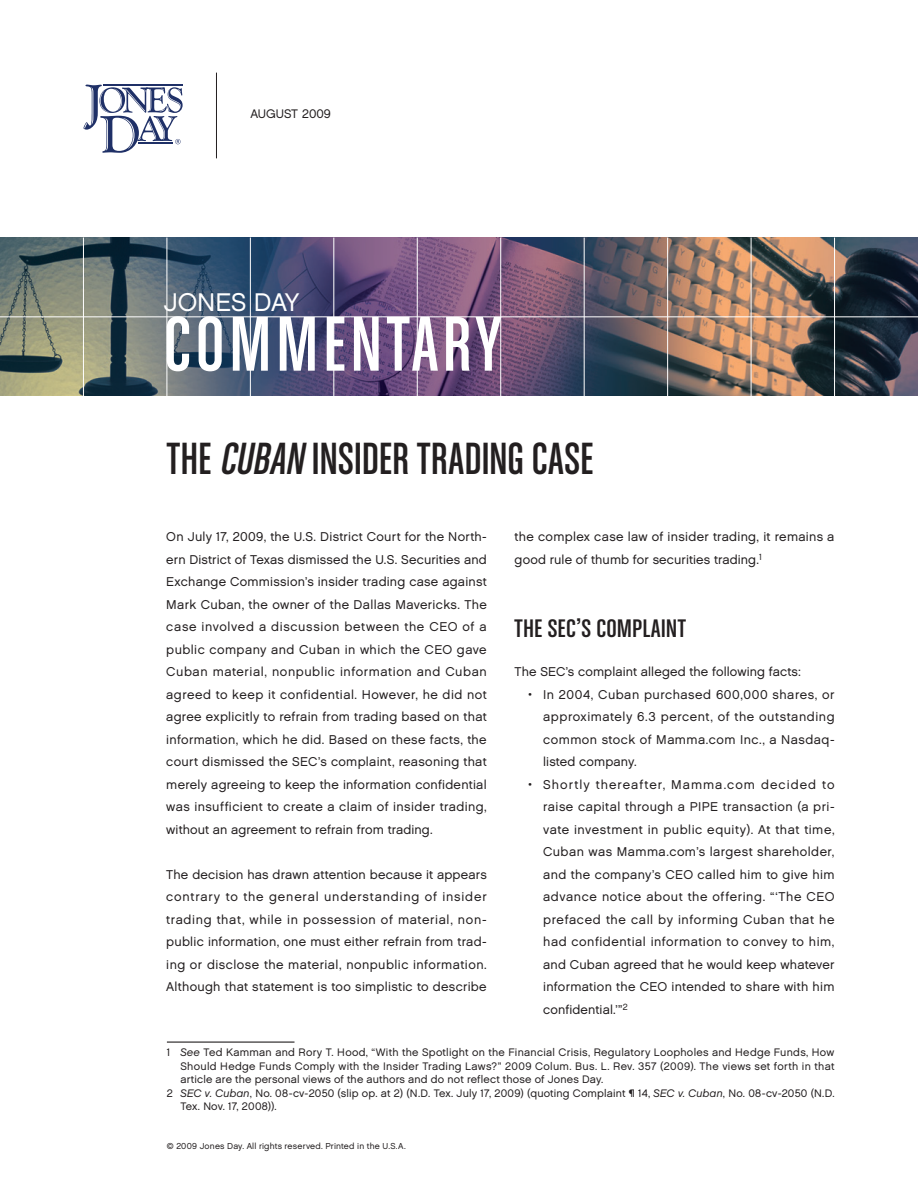
<style>
.page{position:relative;width:918px;height:1188px;background:#fff}
.page>*{position:absolute;margin:0;border:0;box-sizing:border-box;transform-origin:0 0}
.t1{font:82.5px "Chalet Comprime Cologne Sixty";letter-spacing:.055em;color:#fff}
.t2{font:48px "Chalet Comprime Cologne Sixty";letter-spacing:-.005em;color:#231f20}
.t3{font:27px "Chalet Comprime Cologne Sixty";letter-spacing:.005em;color:#231f20;scale:1.1 1}
.t4{font:25.5px "Chalet London Nineteen Sixty";letter-spacing:-.005em;color:#fff}
.t5{font:12.75px/22.5px "Chalet London Nineteen Sixty";letter-spacing:.015em;color:#231f20;text-align:justify}
.t6{font:12.3px "Chalet London Nineteen Sixty";color:#231f20}
.t7{font:10.8px "Chalet London Nineteen Sixty";letter-spacing:.02em;color:#231f20}
.t8{font:8.7px "Chalet London Nineteen Sixty";letter-spacing:.02em;color:#231f20}
.s1{font-style:italic}
.s2{font-family:"Chalet Oblique London"}
</style>
<div class="page">
<img style="left:0;top:237px;width:918px;height:158px">
<hr style="left:167px;top:238px;width:1px;height:160px;background:#fff">
<hr style="left:83px;top:238px;width:1px;height:160px;background:#fff">
<hr style="left:250px;top:238px;width:1px;height:160px;background:#fff">
<hr style="left:334px;top:238px;width:1px;height:160px;background:#fff">
<hr style="left:417px;top:238px;width:1px;height:160px;background:#fff">
<hr style="left:500px;top:238px;width:1px;height:160px;background:#fff">
<hr style="left:584px;top:238px;width:1px;height:160px;background:#fff">
<hr style="left:667px;top:238px;width:1px;height:160px;background:#fff">
<hr style="left:751px;top:238px;width:1px;height:160px;background:#fff">
<hr style="left:834px;top:238px;width:1px;height:160px;background:#fff">
<hr style="left:0;top:317px;width:918px;height:1px;background:#fff">
<hr style="left:216px;top:73px;width:1px;height:85px;background:#231f20">
<svg style="left:83px;top:85px;width:100px;height:68px"></svg>
<hr style="left:167px;top:1042px;width:128px;height:1px;background:#231f20">
<p class="t6" style="left:250px;top:106px;width:34px">August</p>
<p class="t6" style="left:302px;top:106px;width:30px">2009</p>
<h3 class="t4" style="left:164px;top:286px;width:137px">JONES DAY</h3>
<h1 class="t1" style="left:164px;top:299px;width:339px">COMMENTARY</h1>
<h2 class="t2" style="left:167px;top:432px;width:398px">THE <span class="s1">CUBAN</span> INSIDER TRADING CASE</h2>
<p class="t5" style="left:166px;top:526px;width:322px">On July 17, 2009, the U.S. District Court for the North&shy;ern District of Texas dismissed the U.S. Securities and Exchange Commission’s insider trading case against Mark Cuban, the owner of the Dallas Mavericks. The case involved a discussion between the CEO of a public company and Cuban in which the CEO gave Cuban material, nonpublic information and Cuban agreed to keep it confidential. However, he did not agree explicitly to refrain from trading based on that information, which he did. Based on these facts, the court dismissed the SEC’s complaint, reasoning that merely agreeing to keep the information confidential was insufficient to create a claim of insider trading, without an agreement to refrain from trading.</p>
<p class="t5" style="left:166px;top:863px;width:322px">The decision has drawn attention because it appears contrary to the general understanding of insider trading that, while in possession of material, non&shy;public information, one must either refrain from trad&shy;ing or disclose the material, nonpublic information.<br>Although that statement is too simplistic to describe</p>
<p class="t5" style="left:515px;top:526px;width:321px">the complex case law of insider trading, it remains a good rule of thumb for securities trading.<sup>1</sup></p>
<h3 class="t3" style="left:515px;top:613px;width:148px">THE SEC’S COMPLAINT</h3>
<p class="t5" style="left:515px;top:661px;width:288px">The SEC’s complaint alleged the following facts:</p>
<p class="t5" style="left:543px;top:683px;width:293px;text-indent:-15px">• In 2004, Cuban purchased 600,000 shares, or approximately 6.3 percent, of the outstanding common stock of Mamma.com Inc., a Nasdaq&shy;listed company.</p>
<p class="t5" style="left:543px;top:773px;width:293px;text-indent:-15px">• Shortly thereafter, Mamma.com decided to raise capital through a PIPE transaction (a pri&shy;vate investment in public equity). At that time, Cuban was Mamma.com’s largest shareholder, and the company’s CEO called him to give him advance notice about the offering. “‘The CEO prefaced the call by informing Cuban that he had confidential information to convey to him, and Cuban agreed that he would keep whatever information the CEO intended to share with him confidential.’”<sup>2</sup></p>
<p class="t7" style="left:167px;top:1046px;width:669px">1 <span class="s2">See</span> Ted Kamman and Rory T. Hood, “With the Spotlight on the Financial Crisis, Regulatory Loopholes and Hedge Funds, How</p>
<p class="t7" style="left:180px;top:1059px;width:656px">Should Hedge Funds Comply with the Insider Trading Laws?” 2009 Colum. Bus. L. Rev. 357 (2009). The views set forth in that</p>
<p class="t7" style="left:180px;top:1073px;width:424px">article are the personal views of the authors and do not reflect those of Jones Day.</p>
<p class="t7" style="left:167px;top:1086px;width:669px">2 <span class="s2">SEC v. Cuban</span>, No. 08-cv-2050 (slip op. at 2) (N.D. Tex. July 17, 2009) (quoting Complaint ¶ 14, <span class="s2">SEC v. Cuban</span>, No. 08-cv-2050 (N.D.</p>
<p class="t7" style="left:180px;top:1100px;width:98px">Tex. Nov. 17, 2008)).</p>
<p class="t8" style="left:167px;top:1140px;width:240px">© 2009 Jones Day. All rights reserved. Printed in the U.S.A.</p>
</div>
